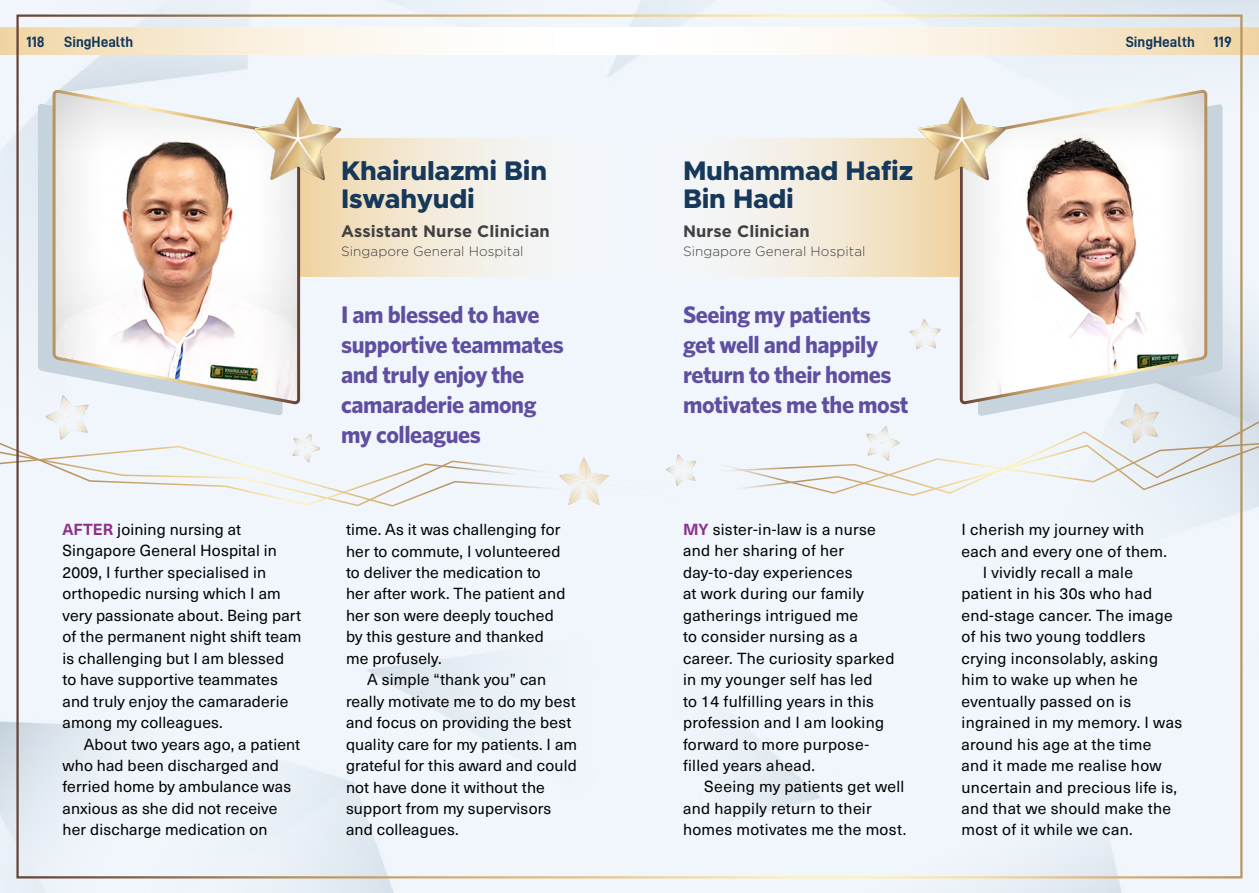
<style>
.page{position:relative;width:1259px;height:893px;background:#fff}
.page>*{position:absolute;margin:0;border:0;box-sizing:border-box;transform-origin:0 0}
.t1{font:800 27px/28.5px "Metropolis";letter-spacing:-.01em;color:#16385b}
.t2{font:700 24px/30px "Whitney";letter-spacing:-.02em;color:#604ea0}
.t3{font:700 16.5px "Gotham";letter-spacing:.005em;color:#414042}
.t4{font:15.75px/21.5px "Neue Haas Unica W1 G";letter-spacing:.01em;color:#000}
.t5{font:15px "D DIN Bold";color:#16385b}
.t6{font:300 13.5px "Gotham";letter-spacing:.005em;color:#414042}
.s1{font-weight:700;color:#8d2f8b}
</style>
<div class="page">
<svg style="left:978px;top:104px;width:244px;height:307px;background:#cbd7e0"></svg>
<img style="left:0;top:28px;width:1259px;height:27px">
<svg style="left:958px;top:87px;width:250px;height:320px"></svg>
<img style="left:915px;top:95px;width:94px;height:86px">
<svg style="left:38px;top:103px;width:244px;height:306px;background:#cbd7e0"></svg>
<svg style="left:51px;top:87px;width:251px;height:320px"></svg>
<img style="left:252px;top:95px;width:94px;height:86px">
<img style="left:907px;top:317px;width:37px;height:34px">
<svg style="left:659px;top:411px;width:600px;height:20px"></svg>
<svg style="left:659px;top:431px;width:600px;height:9px"></svg>
<div style="left:0;top:409px;width:659px;height:31px;background:#f1f6fc"></div>
<svg style="left:0;top:440px;width:1259px;height:67px"></svg>
<img style="left:661px;top:449px;width:43px;height:40px">
<img style="left:1114px;top:395px;width:54px;height:51px">
<img style="left:556px;top:455px;width:55px;height:50px">
<img style="left:285px;top:427px;width:41px;height:40px">
<img style="left:859px;top:421px;width:46px;height:44px">
<img style="left:39px;top:387px;width:61px;height:58px">
<p class="t5" style="left:27px;top:33px;width:20px">118</p>
<p class="t5" style="left:1213px;top:33px;width:20px">119</p>
<p class="t5" style="left:64px;top:33px;width:71px">SingHealth</p>
<p class="t5" style="left:1125px;top:33px;width:71px">SingHealth</p>
<p class="t4" style="left:63px;top:518px;width:240px"><span class="s1">AFTER</span> joining nursing at<br>Singapore General Hospital in<br>2009, I further specialised in orthopedic nursing which I am very passionate about. Being part of the permanent night shift team is challenging but I am blessed to have supportive teammates and truly enjoy the camaraderie among my colleagues.</p>
<p class="t4" style="left:63px;top:732px;width:239px;text-indent:21px">About two years ago, a patient who had been discharged and ferried home by ambulance was anxious as she did not receive her discharge medication on</p>
<h1 class="t1" style="left:341px;top:156px;width:207px">Khairulazmi Bin<br>Iswahyudi</h1>
<p class="t3" style="left:341px;top:220px;width:210px">Assistant Nurse Clinician</p>
<p class="t6" style="left:341px;top:243px;width:184px">Singapore General Hospital</p>
<h2 class="t2" style="left:341px;top:299px;width:224px">I am blessed to have supportive teammates and truly enjoy the camaraderie among my colleagues</h2>
<p class="t4" style="left:346px;top:518px;width:221px">time. As it was challenging for her to commute, I volunteered to deliver the medication to her after work. The patient and her son were deeply touched by this gesture and thanked me profusely.</p>
<p class="t4" style="left:346px;top:668px;width:233px;text-indent:21px">A simple “thank you” can really motivate me to do my best and focus on providing the best quality care for my patients. I am grateful for this award and could not have done it without the support from my supervisors and colleagues.</p>
<h1 class="t1" style="left:683px;top:156px;width:232px">Muhammad Hafiz<br>Bin Hadi</h1>
<p class="t3" style="left:683px;top:220px;width:128px">Nurse Clinician</p>
<p class="t6" style="left:683px;top:243px;width:184px">Singapore General Hospital</p>
<h2 class="t2" style="left:683px;top:299px;width:227px">Seeing my patients get well and happily return to their homes motivates me the most</h2>
<p class="t4" style="left:683px;top:518px;width:213px"><span class="s1">MY</span> sister-in-law is a nurse and her sharing of her day-to-day experiences<br>at work during our family gatherings intrigued me<br>to consider nursing as a career. The curiosity sparked in my younger self has led<br>to 14 fulfilling years in this profession and I am looking forward to more purpose&shy;filled years ahead.</p>
<p class="t4" style="left:683px;top:775px;width:225px;text-indent:21px">Seeing my patients get well and happily return to their homes motivates me the most.</p>
<p class="t4" style="left:961px;top:518px;width:184px">I cherish my journey with</p>
<p class="t4" style="left:961px;top:539px;width:207px">each and every one of them.</p>
<p class="t4" style="left:983px;top:561px;width:152px">I vividly recall a male</p>
<p class="t4" style="left:961px;top:582px;width:192px">patient in his 30s who had</p>
<p class="t4" style="left:961px;top:604px;width:213px">end-stage cancer. The image</p>
<p class="t4" style="left:961px;top:625px;width:185px">of his two young toddlers</p>
<p class="t4" style="left:961px;top:647px;width:198px">crying inconsolably, asking</p>
<p class="t4" style="left:961px;top:668px;width:178px">him to wake up when he</p>
<p class="t4" style="left:961px;top:689px;width:171px">eventually passed on is</p>
<p class="t4" style="left:961px;top:711px;width:222px">ingrained in my memory. I was</p>
<p class="t4" style="left:961px;top:732px;width:191px">around his age at the time</p>
<p class="t4" style="left:961px;top:754px;width:202px">and it made me realise how</p>
<p class="t4" style="left:961px;top:775px;width:217px">uncertain and precious life is,</p>
<p class="t4" style="left:961px;top:797px;width:211px">and that we should make the</p>
<p class="t4" style="left:961px;top:818px;width:173px">most of it while we can.</p>
</div>
